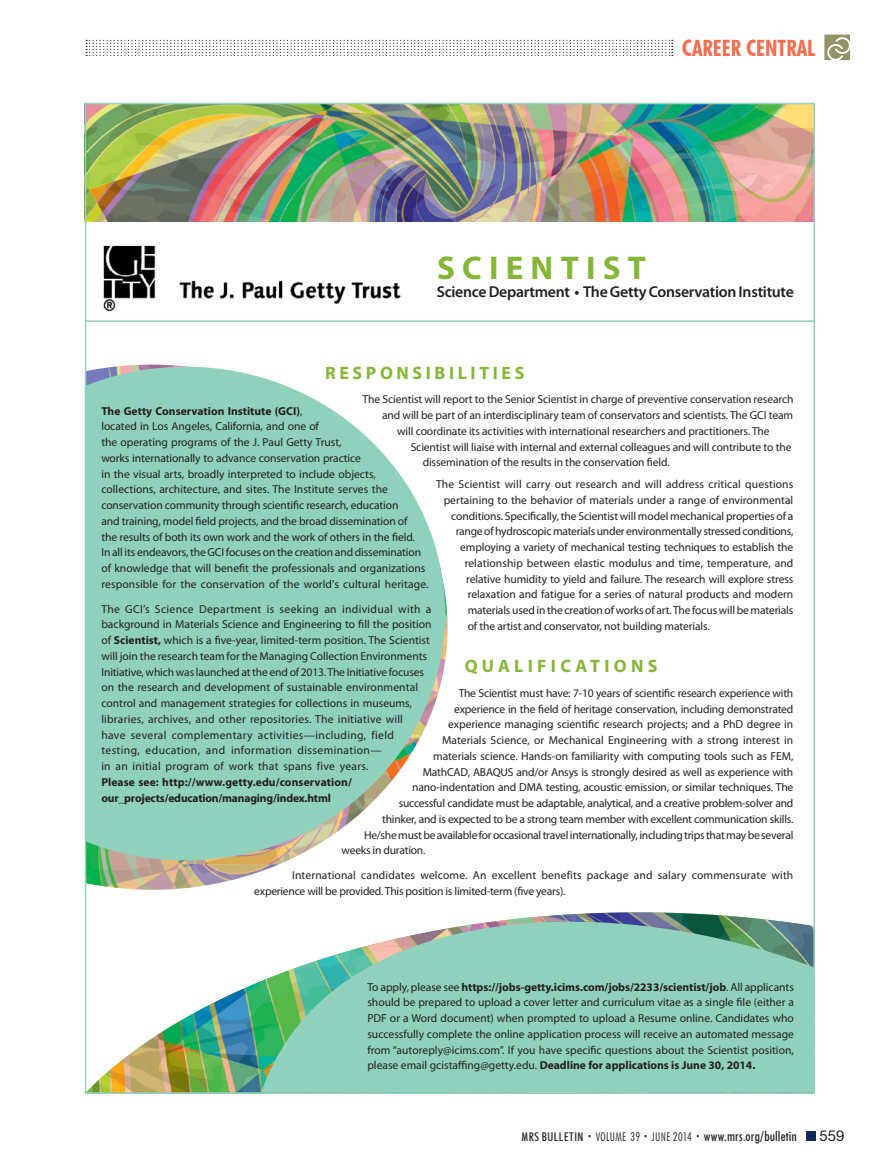
<style>
.page{position:relative;width:878px;height:1175px;background:#fff}
.page>*{position:absolute;margin:0;border:0;box-sizing:border-box;transform-origin:0 0}
.t1{font:700 33px "Myriad Pro";letter-spacing:.22em;color:#86b637}
.t2{font:700 condensed 22.5px "Futura BT";color:#f36e4f}
.t3{font:700 18px "Myriad Pro";letter-spacing:.2em;color:#86b637}
.t4{font:700 18px "Myriad Pro";letter-spacing:.24em;color:#86b637}
.t5{font:600 15.75px "Myriad Pro";letter-spacing:-.015em;color:#231f20}
.t6{font:15px "Helvetica Neue LT Std";color:#231f20}
.t7{font:500 condensed 13.5px "Futura BT";letter-spacing:.01em;color:#231f20}
.t8{font:11.55px/15.8px "Myriad Pro";letter-spacing:-.01em;color:#231f20}
.t9{font:11.55px/15.8px "Myriad Pro";letter-spacing:.01em;color:#231f20}
.t10{font:11.55px/15.8px "Myriad Pro";letter-spacing:.015em;color:#231f20}
.t11{font:700 11.55px/15.8px "Myriad Pro";letter-spacing:-.01em;color:#231f20}
.s1{font-weight:700}
.s2{font-size:12px}
.s3{font-weight:300;font-size:7.5px}
.s4{font-weight:300;font-size:12px}
</style>
<div class="page">
<div style="left:806px;top:1131px;width:9px;height:9px;background:#17285a"></div>
<svg style="left:86px;top:40px;width:586px;height:16px"></svg>
<svg style="left:824px;top:35px;width:26px;height:25px"></svg>
<img style="left:84px;top:102px;width:731px;height:992px">
<h2 class="t2" style="left:681px;top:34px;width:135px">CAREER CENTRAL</h2>
<h1 class="t1" style="left:437px;top:256px;width:210px">SCIENTIST</h1>
<h3 class="t5" style="left:436px;top:286px;width:359px">Science Department • The Getty Conservation Institute</h3>
<h3 class="t3" style="left:325px;top:366px;width:201px">RESPONSIBILITIES</h3>
<p class="t8" style="left:362px;top:393px;width:432px">The Scientist will report to the Senior Scientist in charge of preventive conservation research</p>
<p class="t8" style="left:382px;top:408px;width:412px">and will be part of an interdisciplinary team of conservators and scientists. The GCI team</p>
<p class="t8" style="left:397px;top:424px;width:374px">will coordinate its activities with international researchers and practitioners. The</p>
<p class="t8" style="left:410px;top:440px;width:382px">Scientist will liaise with internal and external colleagues and will contribute to the</p>
<p class="t8" style="left:422px;top:456px;width:249px">dissemination of the results in the conservation field.</p>
<p class="t9" style="left:436px;top:477px;width:359px">The Scientist will carry out research and will address critical questions</p>
<p class="t8" style="left:443px;top:493px;width:351px">pertaining to the behavior of materials under a range of environmental</p>
<p class="t8" style="left:451px;top:509px;width:344px">conditions. Specifically, the Scientist will model mechanical properties of a</p>
<p class="t8" style="left:455px;top:525px;width:339px">range of hydroscopic materials under environmentally stressed conditions,</p>
<p class="t8" style="left:460px;top:540px;width:334px">employing a variety of mechanical testing techniques to establish the</p>
<p class="t8" style="left:464px;top:556px;width:330px">relationship between elastic modulus and time, temperature, and</p>
<p class="t8" style="left:466px;top:572px;width:329px">relative humidity to yield and failure. The research will explore stress</p>
<p class="t8" style="left:467px;top:588px;width:327px">relaxation and fatigue for a series of natural products and modern</p>
<p class="t8" style="left:467px;top:603px;width:327px">materials used in the creation of works of art. The focus will be materials</p>
<p class="t8" style="left:467px;top:619px;width:244px">of the artist and conservator, not building materials.</p>
<h3 class="t4" style="left:464px;top:659px;width:194px">QUALIFICATIONS</h3>
<p class="t8" style="left:458px;top:686px;width:336px">The Scientist must have: 7-10 years of scientific research experience with</p>
<p class="t8" style="left:454px;top:702px;width:341px">experience in the field of heritage conservation, including demonstrated</p>
<p class="t8" style="left:448px;top:717px;width:347px">experience managing scientific research projects; and a PhD degree in</p>
<p class="t8" style="left:442px;top:733px;width:352px">Materials Science, or Mechanical Engineering with a strong interest in</p>
<p class="t8" style="left:433px;top:749px;width:362px">materials science. Hands-on familiarity with computing tools such as FEM,</p>
<p class="t8" style="left:422px;top:765px;width:372px">MathCAD, ABAQUS and/or Ansys is strongly desired as well as experience with</p>
<p class="t8" style="left:412px;top:780px;width:383px">nano-indentation and DMA testing, acoustic emission, or similar techniques. The</p>
<p class="t8" style="left:398px;top:796px;width:396px">successful candidate must be adaptable, analytical, and a creative problem-solver and</p>
<p class="t8" style="left:382px;top:812px;width:413px">thinker, and is expected to be a strong team member with excellent communication skills.</p>
<p class="t8" style="left:364px;top:828px;width:431px">He/she must be available for occasional travel internationally, including trips that may be several</p>
<p class="t8" style="left:341px;top:843px;width:85px">weeks in duration.</p>
<p class="t10" style="left:254px;top:868px;width:540px;text-indent:38px">International candidates welcome. An excellent benefits package and salary commensurate with experience will be provided. This position is limited-term (five years).</p>
<p class="t8" style="left:101px;top:404px;width:328px"><span class="s1">The Getty Conservation Institute (GCI)</span>,<br>located in Los Angeles, California, and one of<br>the operating programs of the J. Paul Getty Trust,<br>works internationally to advance conservation practice<br>in the visual arts, broadly interpreted to include objects, collections, architecture, and sites. The Institute serves the conservation community through scientific research, education<br>and training, model field projects, and the broad dissemination of<br>the results of both its own work and the work of others in the field.<br>In all its endeavors, the GCI focuses on the creation and dissemination of knowledge that will benefit the professionals and organizations responsible for the conservation of the world's cultural heritage.</p>
<p class="t9" style="left:101px;top:602px;width:332px">The GCI’s Science Department is seeking an individual with a background in Materials Science and Engineering to fill the position of <span class="s1">Scientist,</span> which is a five-year, limited-term position. The Scientist will join the research team for the Managing Collection Environments Initiative, which was launched at the end of 2013. The Initiative focuses on the research and development of sustainable environmental control and management strategies for collections in museums, libraries, archives, and other repositories. The initiative will<br>have several complementary activities—including, field testing, education, and information dissemination—<br>in an initial program of work that spans five years.</p>
<p class="t11" style="left:101px;top:775px;width:252px">Please see: http://www.getty.edu/conservation/ our_projects/education/managing/index.html</p>
<p class="t8" style="left:367px;top:980px;width:428px;text-align:justify">To apply, please see <span class="s1">https://jobs-getty.icims.com/jobs/2233/scientist/job</span>. All applicants should be prepared to upload a cover letter and curriculum vitae as a single file (either a PDF or a Word document) when prompted to upload a Resume online. Candidates who successfully complete the online application process will receive an automated message from “autoreply@icims.com”. If you have specific questions about the Scientist position, please email gcistaffing@getty.edu. <span class="s1">Deadline for applications is June 30, 2014.</span></p>
<p class="t7" style="left:521px;top:1127px;width:277px"><span class="s2">MRS BULLETIN</span> <span class="s3">•</span> <span class="s4">VOLUME 39</span> <span class="s3">•</span> <span class="s4">JUNE 2014</span> <span class="s3">•</span> www.mrs.org/bulletin</p>
<p class="t6" style="left:819px;top:1130px;width:27px">559</p>
</div>
